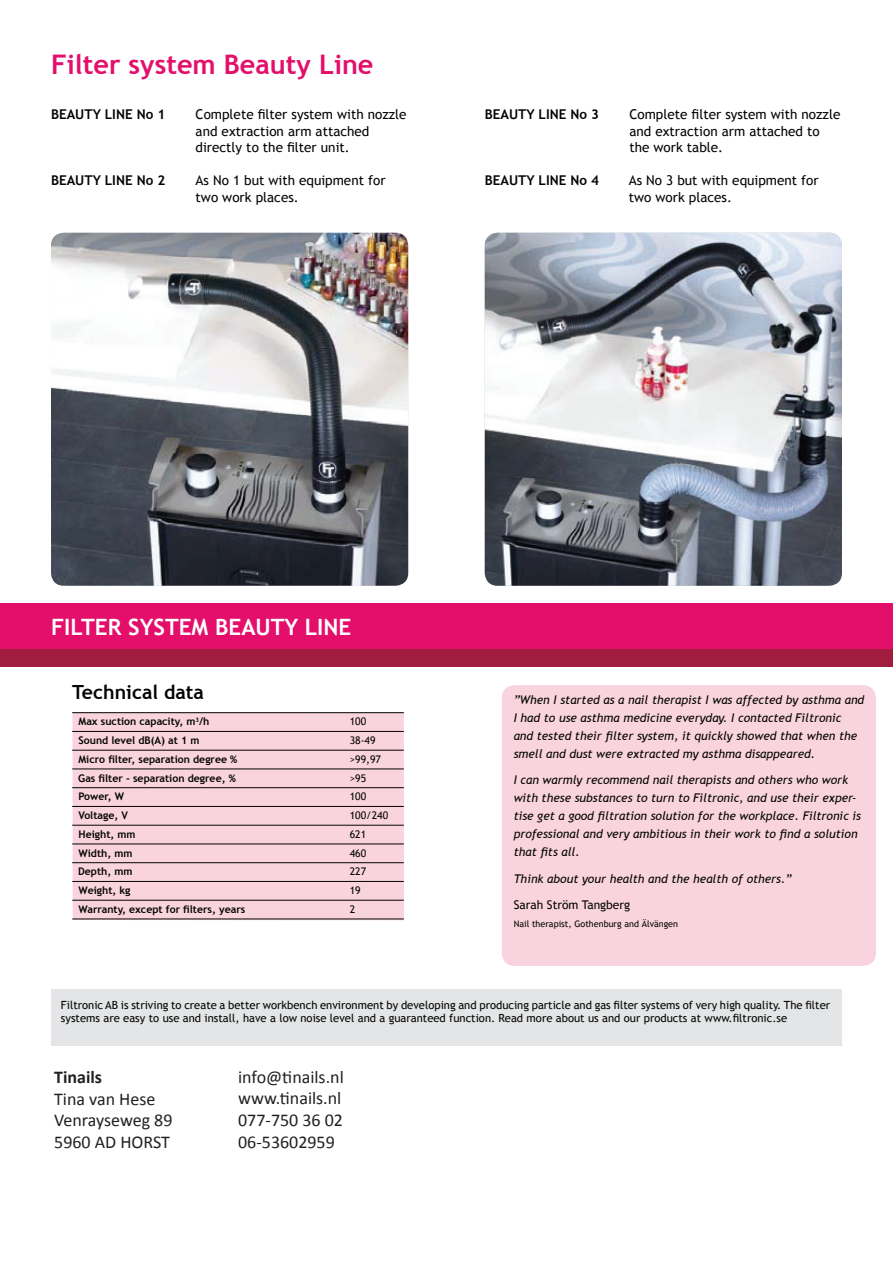
<style>
.page{position:relative;width:893px;height:1263px;background:#fff}
.page>*{position:absolute;margin:0;border:0;box-sizing:border-box;transform-origin:0 0}
.t1{font:700 27px "Trebuchet MS";color:#e30f6b}
.t2{font:700 22.5px "Trebuchet MS";color:#fff}
.t3{font:700 19.5px "Trebuchet MS";color:#040503}
.t4{font:18px/21.6px "Calibri";color:#231f20}
.t5{font:700 18px "Calibri";color:#231f20}
.t6{font:13.5px/16.5px "Trebuchet MS";color:#040503}
.t7{font:700 13.5px "Trebuchet MS";color:#040503}
.t8{font:italic 12px/18px "Trebuchet MS";color:#040503}
.t9{font:12px "Trebuchet MS";color:#040503}
.t10{font:11.25px/13.5px "Trebuchet MS";color:#040503}
.t11{font:700 10.5px "Trebuchet MS";color:#040503}
.t12{font:10.5px "Trebuchet MS";color:#040503}
.t13{font:9px "Trebuchet MS";color:#040503}
</style>
<div class="page">
<div style="left:502px;top:685px;width:374px;height:281px;background:#f9d3dd;border-radius:13px"></div>
<div style="left:51px;top:990px;width:791px;height:56px;background:#e3e5e6"></div>
<div style="left:0;top:603px;width:893px;height:46px;background:#e30f6b"></div>
<div style="left:0;top:649px;width:893px;height:17px;background:#a11c3f"></div>
<img style="left:51px;top:233px;width:357px;height:353px">
<img style="left:485px;top:233px;width:357px;height:353px">
<div style="left:73px;top:712px;width:331px;height:208px;background:#f9d3dd"></div>
<hr style="left:72px;top:712px;width:332px;height:1px;background:#040503">
<hr style="left:72px;top:731px;width:332px;height:1px;background:#040503">
<hr style="left:72px;top:750px;width:332px;height:1px;background:#040503">
<hr style="left:72px;top:768px;width:332px;height:1px;background:#040503">
<hr style="left:72px;top:787px;width:332px;height:1px;background:#040503">
<hr style="left:72px;top:806px;width:332px;height:1px;background:#040503">
<hr style="left:72px;top:825px;width:332px;height:1px;background:#040503">
<hr style="left:72px;top:843px;width:332px;height:1px;background:#040503">
<hr style="left:72px;top:862px;width:332px;height:1px;background:#040503">
<hr style="left:72px;top:881px;width:332px;height:1px;background:#040503">
<hr style="left:72px;top:900px;width:332px;height:1px;background:#040503">
<hr style="left:72px;top:918px;width:332px;height:1px;background:#040503">
<h1 class="t1" style="left:51px;top:48px;width:324px">Filter system Beauty Line</h1>
<p class="t7" style="left:51px;top:106px;width:116px">BEAUTY LINE No 1</p>
<p class="t6" style="left:196px;top:107px;width:213px">Complete filter system with nozzle and extraction arm attached directly to the filter unit.</p>
<p class="t7" style="left:51px;top:172px;width:116px">BEAUTY LINE No 2</p>
<p class="t6" style="left:196px;top:173px;width:191px">As No 1 but with equipment for two work places.</p>
<p class="t7" style="left:485px;top:106px;width:116px">BEAUTY LINE No 3</p>
<p class="t6" style="left:629px;top:107px;width:213px">Complete filter system with nozzle and extraction arm attached to the work table.</p>
<p class="t7" style="left:485px;top:172px;width:116px">BEAUTY LINE No 4</p>
<p class="t6" style="left:629px;top:173px;width:191px">As No 3 but with equipment for two work places.</p>
<h2 class="t2" style="left:51px;top:613px;width:302px">FILTER SYSTEM BEAUTY LINE</h2>
<h3 class="t3" style="left:72px;top:680px;width:133px">Technical data</h3>
<p class="t11" style="left:79px;top:715px;width:132px">Max suction capacity, m<sup>3</sup>/h</p>
<p class="t12" style="left:350px;top:715px;width:18px">100</p>
<p class="t11" style="left:79px;top:734px;width:123px">Sound level dB(A) at 1 m</p>
<p class="t12" style="left:350px;top:734px;width:27px">38-49</p>
<p class="t11" style="left:78px;top:753px;width:160px">Micro filter, separation degree %</p>
<p class="t12" style="left:350px;top:753px;width:33px">&gt;99,97</p>
<p class="t11" style="left:78px;top:771px;width:159px">Gas filter - separation degree, %</p>
<p class="t12" style="left:350px;top:772px;width:18px">&gt;95</p>
<p class="t11" style="left:78px;top:790px;width:47px">Power, W</p>
<p class="t12" style="left:350px;top:790px;width:18px">100</p>
<p class="t11" style="left:78px;top:809px;width:51px">Voltage, V</p>
<p class="t12" style="left:350px;top:809px;width:40px">100/240</p>
<p class="t11" style="left:78px;top:828px;width:59px">Height, mm</p>
<p class="t12" style="left:350px;top:828px;width:18px">621</p>
<p class="t11" style="left:78px;top:846px;width:55px">Width, mm</p>
<p class="t12" style="left:350px;top:847px;width:18px">460</p>
<p class="t11" style="left:78px;top:865px;width:56px">Depth, mm</p>
<p class="t12" style="left:350px;top:865px;width:18px">227</p>
<p class="t11" style="left:79px;top:884px;width:53px">Weight, kg</p>
<p class="t12" style="left:350px;top:884px;width:13px">19</p>
<p class="t11" style="left:79px;top:903px;width:168px">Warranty, except for filters, years</p>
<p class="t12" style="left:350px;top:903px;width:7px">2</p>
<p class="t8" style="left:514px;top:690px;width:352px">”When I started as a nail therapist I was affected by asthma and I had to use asthma medicine everyday. I contacted Filtronic<br>and tested their filter system, it quickly showed that when the smell and dust were extracted my asthma disappeared.</p>
<p class="t8" style="left:514px;top:771px;width:349px">I can warmly recommend nail therapists and others who work with these substances to turn to Filtronic, and use their exper&shy;tise get a good filtration solution for the workplace. Filtronic is professional and very ambitious in their work to find a solution that fits all.</p>
<p class="t8" style="left:514px;top:870px;width:280px">Think about your health and the health of others.”</p>
<p class="t9" style="left:514px;top:898px;width:118px">Sarah Ström Tangberg</p>
<p class="t13" style="left:514px;top:919px;width:166px">Nail therapist, Gothenburg and Älvängen</p>
<p class="t10" style="left:61px;top:998px;width:771px">Filtronic AB is striving to create a better workbench environment by developing and producing particle and gas filter systems of very high quality. The filter systems are easy to use and install, have a low noise level and a guaranteed function. Read more about us and our products at www.filtronic.se</p>
<h3 class="t5" style="left:54px;top:1065px;width:49px">Tinails</h3>
<h3 class="t4" style="left:54px;top:1088px;width:120px">Tina van Hese<br>Venrayseweg 89<br>5960 AD HORST</h3>
<h3 class="t4" style="left:238px;top:1066px;width:107px">info@tinails.nl www.tinails.nl<br>077-750 36 02<br>06-53602959</h3>
</div>
